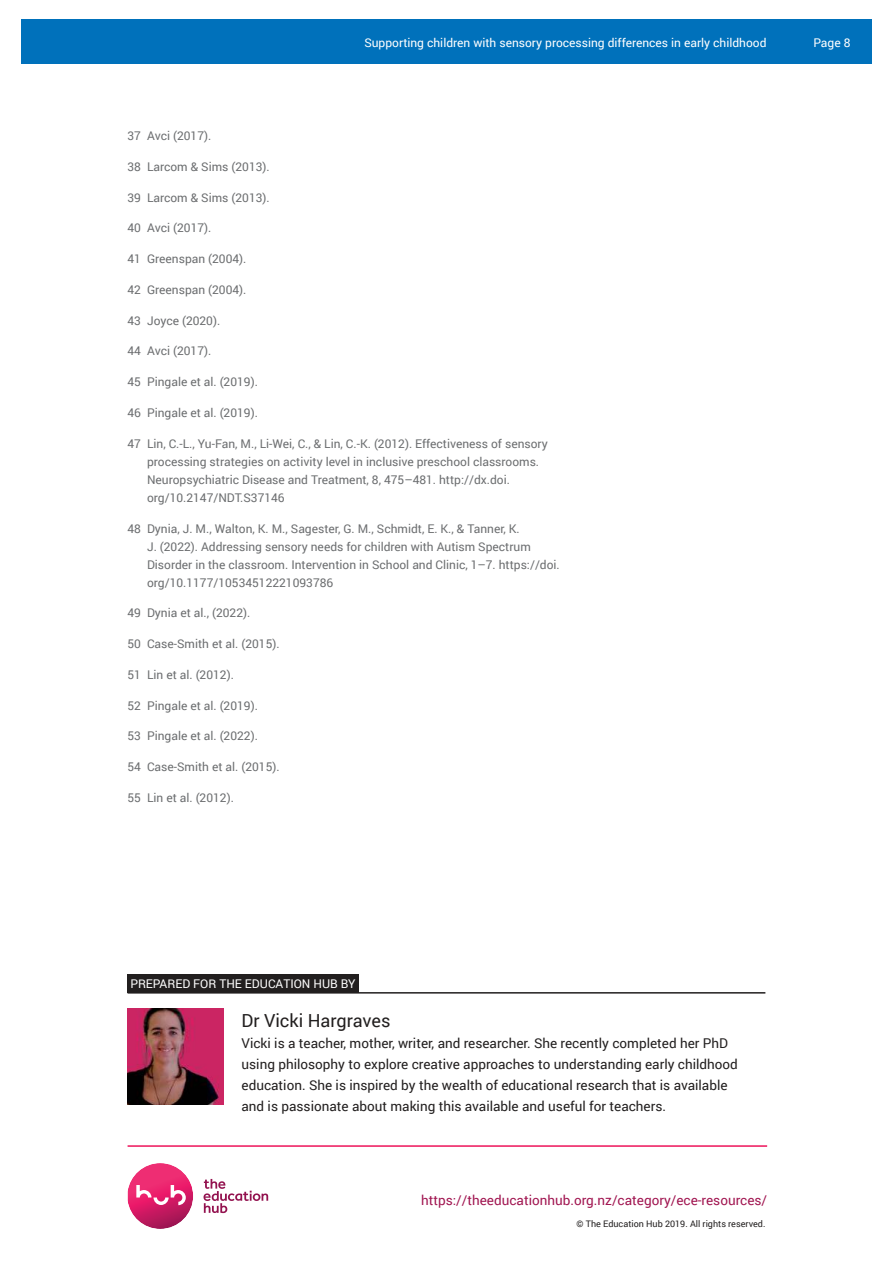
<style>
.page{position:relative;width:893px;height:1263px;background:#fff}
.page>*{position:absolute;margin:0;border:0;box-sizing:border-box;transform-origin:0 0}
.t1{font:18px "Roboto";color:#221f1f}
.t2{font:13.5px/21px "Roboto";color:#221f1f}
.t3{font:13.5px "Roboto";color:#a11651}
.t4{font:12px/18px "Roboto";color:#6c6e70}
.t5{font:12px "Roboto";color:#fff}
.t6{font:9px "Roboto";color:#221f1f}
</style>
<div class="page">
<img style="left:128px;top:1163px;width:65px;height:66px">
<svg style="left:136px;top:1185px;width:50px;height:20px"></svg>
<svg style="left:204px;top:1179px;width:64px;height:34px"></svg>
<hr style="left:128px;top:1145px;width:639px;height:2px;background:#ed135a">
<div style="left:21px;top:19px;width:851px;height:45px;background:#0071bb"></div>
<div style="left:128px;top:974px;width:231px;height:19px;background:#221f1f"></div>
<hr style="left:128px;top:992px;width:637px;height:1px;background:#221f1f">
<img style="left:128px;top:1008px;width:96px;height:96px">
<p class="t5" style="left:364px;top:37px;width:404px">Supporting children with sensory processing differences in early childhood</p>
<p class="t5" style="left:813px;top:37px;width:39px">Page 8</p>
<p class="t4" style="left:128px;top:126px;width:85px">37 Avci (2017).</p>
<p class="t4" style="left:128px;top:157px;width:144px">38 Larcom &amp; Sims (2013).</p>
<p class="t4" style="left:128px;top:188px;width:144px">39 Larcom &amp; Sims (2013).</p>
<p class="t4" style="left:128px;top:219px;width:85px">40 Avci (2017).</p>
<p class="t4" style="left:128px;top:249px;width:120px">41 Greenspan (2004).</p>
<p class="t4" style="left:128px;top:280px;width:120px">42 Greenspan (2004).</p>
<p class="t4" style="left:128px;top:311px;width:94px">43 Joyce (2020).</p>
<p class="t4" style="left:128px;top:342px;width:85px">44 Avci (2017).</p>
<p class="t4" style="left:128px;top:372px;width:132px">45 Pingale et al. (2019).</p>
<p class="t4" style="left:128px;top:403px;width:132px">46 Pingale et al. (2019).</p>
<p class="t4" style="left:147px;top:434px;width:402px;text-indent:-19px">47 Lin, C.-L., Yu-Fan, M., Li-Wei, C., &amp; Lin, C.-K. (2012). Effectiveness of sensory processing strategies on activity level in inclusive preschool classrooms.<br>Neuropsychiatric Disease and Treatment, 8, 475–481. http://dx.doi. org/10.2147/NDT.S37146</p>
<p class="t4" style="left:147px;top:519px;width:414px;text-indent:-19px">48 Dynia, J. M., Walton, K. M., Sagester, G. M., Schmidt, E. K., &amp; Tanner, K.<br>J. (2022). Addressing sensory needs for children with Autism Spectrum Disorder in the classroom. Intervention in School and Clinic, 1–7. https://doi. org/10.1177/10534512221093786</p>
<p class="t4" style="left:128px;top:603px;width:124px">49 Dynia et al., (2022).</p>
<p class="t4" style="left:128px;top:634px;width:154px">50 Case-Smith et al. (2015).</p>
<p class="t4" style="left:128px;top:665px;width:108px">51 Lin et al. (2012).</p>
<p class="t4" style="left:128px;top:696px;width:132px">52 Pingale et al. (2019).</p>
<p class="t4" style="left:128px;top:727px;width:132px">53 Pingale et al. (2022).</p>
<p class="t4" style="left:128px;top:757px;width:154px">54 Case-Smith et al. (2015).</p>
<p class="t4" style="left:128px;top:788px;width:108px">55 Lin et al. (2012).</p>
<p class="t5" style="left:130px;top:975px;width:227px">PREPARED FOR THE EDUCATION HUB BY</p>
<h1 class="t1" style="left:242px;top:1008px;width:150px">Dr Vicki Hargraves</h1>
<p class="t2" style="left:242px;top:1032px;width:498px">Vicki is a teacher, mother, writer, and researcher. She recently completed her PhD using philosophy to explore creative approaches to understanding early childhood education. She is inspired by the wealth of educational research that is available and is passionate about making this available and useful for teachers.</p>
<p class="t3" style="left:421px;top:1194px;width:348px">https://theeducationhub.org.nz/category/ece-resources/</p>
<p class="t6" style="left:577px;top:1220px;width:190px">© The Education Hub 2019. All rights reserved.</p>
</div>
